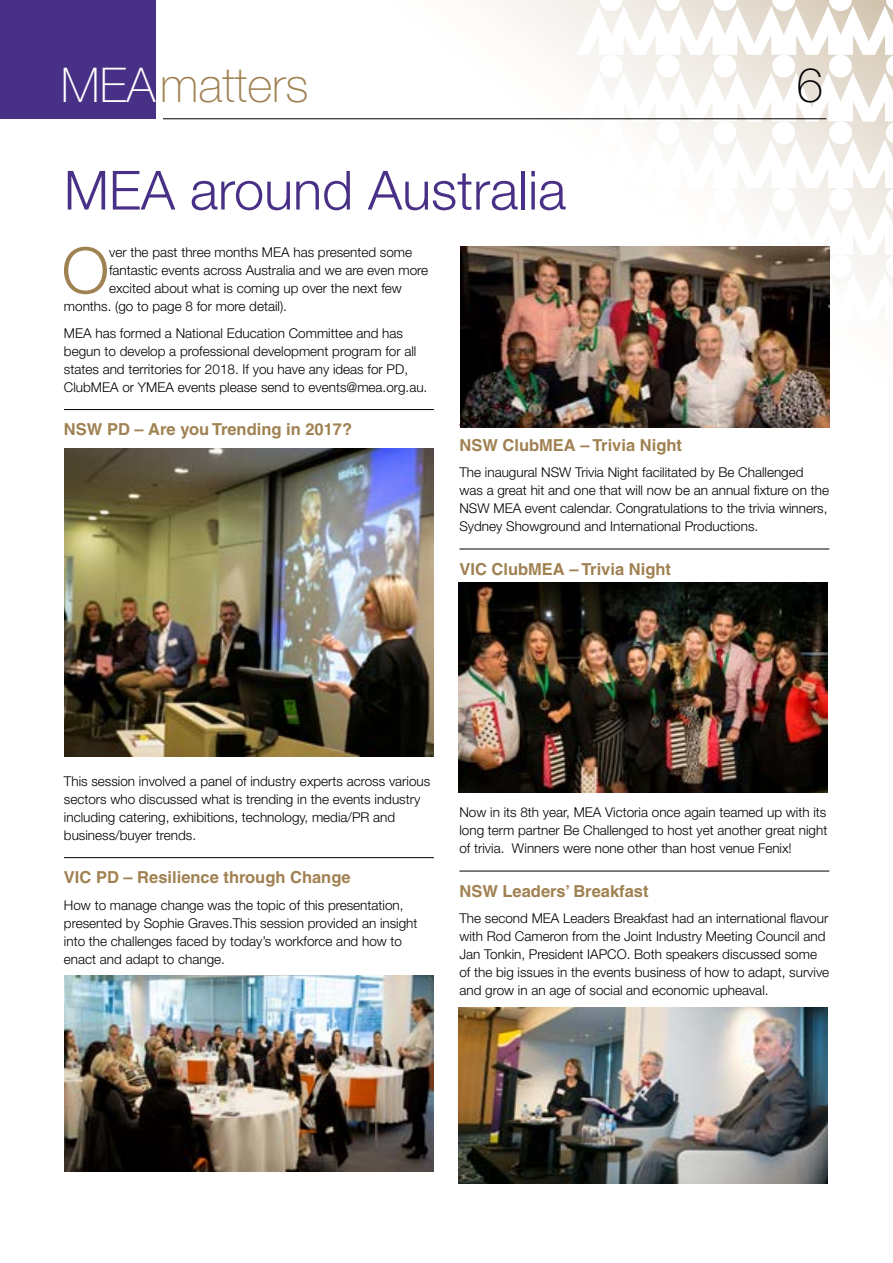
<style>
.page{position:relative;width:893px;height:1263px;background:#fff}
.page>*{position:absolute;margin:0;border:0;box-sizing:border-box;transform-origin:0 0}
.t1{font:300 63.9px "Helvetica Neue";color:#a08152}
.t2{font:300 54px "Helvetica Neue";color:#493087}
.t3{font:100 48px "Helvetica Neue";color:#a08152}
.t4{font:100 48px "Helvetica Neue";color:#000}
.t5{font:700 16.5px "Helvetica";color:#a08152}
.t6{font:300 13.5px/18px "Helvetica Neue";color:#000}
.s1{color:#fff}
</style>
<div class="page">
<svg style="left:577px;top:0;width:316px;height:321px"></svg>
<div style="left:0;top:0;width:156px;height:119px;background:#493087"></div>
<hr style="left:163px;top:119px;width:663px;height:1px;background:#000">
<hr style="left:64px;top:409px;width:370px;height:1px;background:#000">
<hr style="left:64px;top:857px;width:370px;height:1px;background:#000">
<hr style="left:459px;top:425px;width:370px;height:1px;background:#000">
<hr style="left:459px;top:549px;width:370px;height:1px;background:#000">
<hr style="left:459px;top:871px;width:370px;height:1px;background:#000">
<img style="left:65px;top:449px;width:369px;height:307px">
<img style="left:460px;top:247px;width:369px;height:180px">
<img style="left:459px;top:582px;width:369px;height:210px">
<img style="left:459px;top:1008px;width:369px;height:175px">
<img style="left:64px;top:975px;width:369px;height:196px">
<h3 class="t3" style="left:61px;top:58px;width:249px"><span class="s1">MEA</span> matters</h3>
<h3 class="t4" style="left:796px;top:58px;width:28px">6</h3>
<h2 class="t2" style="left:64px;top:157px;width:504px">MEA around Australia</h2>
<h1 class="t1" style="left:62px;top:231px;width:49px">O</h1>
<p class="t6" style="left:109px;top:243px;width:305px">ver the past three months MEA has presented some</p>
<p class="t6" style="left:109px;top:261px;width:321px">fantastic events across Australia and we are even more</p>
<p class="t6" style="left:109px;top:279px;width:294px">excited about what is coming up over the next few</p>
<p class="t6" style="left:64px;top:297px;width:225px">months. (go to page 8 for more detail).</p>
<p class="t6" style="left:64px;top:324px;width:365px">MEA has formed a National Education Committee and has begun to develop a professional development program for all states and territories for 2018. If you have any ideas for PD, ClubMEA or YMEA events please send to events@mea.org.au.</p>
<p class="t5" style="left:64px;top:419px;width:290px">NSW PD – Are you Trending in 2017?</p>
<p class="t5" style="left:459px;top:435px;width:224px">NSW ClubMEA – Trivia Night</p>
<p class="t6" style="left:459px;top:463px;width:371px">The inaugural NSW Trivia Night facilitated by Be Challenged was a great hit and one that will now be an annual fixture on the NSW MEA event calendar. Congratulations to the trivia winners, Sydney Showground and International Productions.</p>
<p class="t5" style="left:459px;top:559px;width:213px">VIC ClubMEA – Trivia Night</p>
<p class="t6" style="left:64px;top:772px;width:368px">This session involved a panel of industry experts across various sectors who discussed what is trending in the events industry including catering, exhibitions, technology, media/PR and business/buyer trends.</p>
<p class="t5" style="left:64px;top:867px;width:288px">VIC PD – Resilience through Change</p>
<p class="t6" style="left:64px;top:896px;width:355px">How to manage change was the topic of this presentation, presented by Sophie Graves.This session provided an insight into the challenges faced by today’s workforce and how to enact and adapt to change.</p>
<p class="t6" style="left:459px;top:803px;width:369px;text-align:justify">Now in its 8th year, MEA Victoria once again teamed up with its long term partner Be Challenged to host yet another great night of trivia. Winners were none other than host venue Fenix!</p>
<p class="t5" style="left:459px;top:881px;width:191px">NSW Leaders’ Breakfast</p>
<p class="t6" style="left:459px;top:909px;width:371px">The second MEA Leaders Breakfast had an international flavour with Rod Cameron from the Joint Industry Meeting Council and Jan Tonkin, President IAPCO. Both speakers discussed some of the big issues in the events business of how to adapt, survive and grow in an age of social and economic upheaval.</p>
</div>
